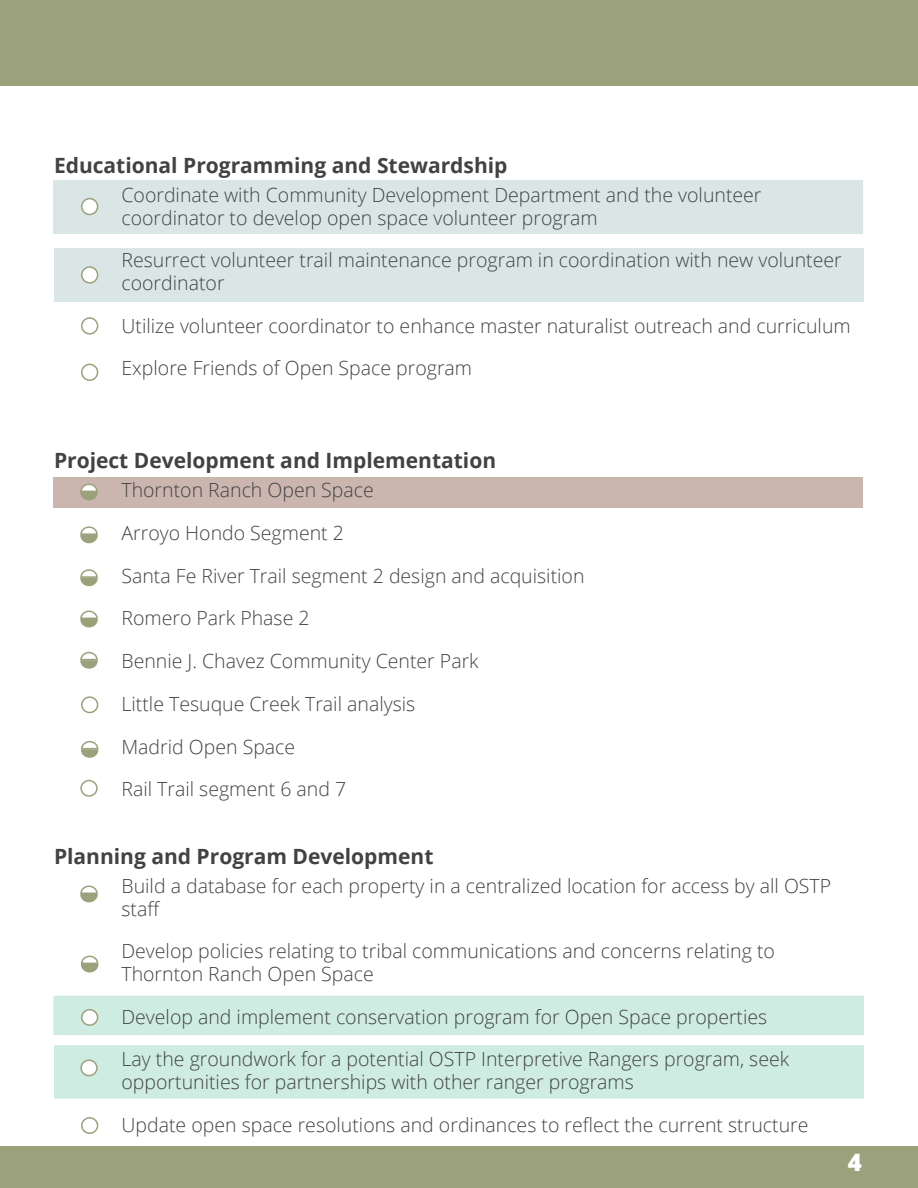
<style>
.page{position:relative;width:918px;height:1188px;background:#fff}
.page>*{position:absolute;margin:0;border:0;box-sizing:border-box;transform-origin:0 0}
.Page_Numbers{font:800 24px "Open Sans";color:#fff}
.t1{font:700 21px "Open Sans";color:#414243}
.t2{font:300 19.5px/22.5px "Open Sans";color:#414243}
</style>
<div class="page">
<div style="left:54px;top:248px;width:810px;height:54px;background:#dae6e6"></div>
<div style="left:53px;top:996px;width:811px;height:39px;background:#ceece1"></div>
<div style="left:54px;top:1045px;width:810px;height:54px;background:#ceece1"></div>
<div style="left:53px;top:477px;width:810px;height:30px;background:#cbb6af"></div>
<div style="left:53px;top:180px;width:810px;height:53px;background:#dae6e6"></div>
<div style="left:0;top:0;width:918px;height:86px;background:#9ba17b"></div>
<div style="left:0;top:1147px;width:918px;height:41px;background:#9ba17b"></div>
<svg style="left:80px;top:483px;width:18px;height:18px"></svg>
<svg style="left:80px;top:526px;width:18px;height:18px"></svg>
<svg style="left:80px;top:569px;width:18px;height:18px"></svg>
<svg style="left:80px;top:610px;width:18px;height:18px"></svg>
<svg style="left:80px;top:651px;width:18px;height:18px"></svg>
<svg style="left:80px;top:885px;width:18px;height:18px"></svg>
<svg style="left:81px;top:955px;width:18px;height:18px"></svg>
<svg style="left:81px;top:741px;width:18px;height:17px"></svg>
<div style="left:81px;top:696px;width:17px;height:17px;border:2px solid #9ba17b;border-radius:50%"></div>
<div style="left:82px;top:1010px;width:16px;height:15px;background:#fff;border-radius:50%"></div>
<div style="left:81px;top:1009px;width:17px;height:17px;border:2px solid #9ba17b;border-radius:50%"></div>
<div style="left:81px;top:1060px;width:16px;height:16px;background:#fff;border-radius:50%"></div>
<div style="left:80px;top:1059px;width:18px;height:17px;border:2px solid #9ba17b;border-radius:50%"></div>
<div style="left:81px;top:1117px;width:17px;height:17px;border:2px solid #9ba17b;border-radius:50%"></div>
<div style="left:81px;top:317px;width:17px;height:18px;border:2px solid #9ba17b;border-radius:50%"></div>
<div style="left:82px;top:267px;width:16px;height:16px;background:#fff;border-radius:50%"></div>
<div style="left:81px;top:266px;width:17px;height:18px;border:2px solid #9ba17b;border-radius:50%"></div>
<div style="left:82px;top:199px;width:16px;height:15px;background:#fff;border-radius:50%"></div>
<div style="left:81px;top:198px;width:17px;height:17px;border:2px solid #9ba17b;border-radius:50%"></div>
<div style="left:81px;top:364px;width:17px;height:17px;border:2px solid #9ba17b;border-radius:50%"></div>
<div style="left:80px;top:780px;width:18px;height:17px;border:2px solid #9ba17b;border-radius:50%"></div>
<p class="t1" style="left:54px;top:150px;width:455px">Educational Programming and Stewardship</p>
<p class="t2" style="left:122px;top:183px;width:642px">Coordinate with Community Development Department and the volunteer coordinator to develop open space volunteer program</p>
<p class="t2" style="left:122px;top:249px;width:722px">Resurrect volunteer trail maintenance program in coordination with new volunteer coordinator</p>
<p class="t2" style="left:122px;top:314px;width:731px">Utilize volunteer coordinator to enhance master naturalist outreach and curriculum</p>
<p class="t2" style="left:122px;top:357px;width:352px">Explore Friends of Open Space program</p>
<p class="t1" style="left:54px;top:445px;width:444px">Project Development and Implementation</p>
<p class="t2" style="left:122px;top:478px;width:254px">Thornton Ranch Open Space</p>
<p class="t2" style="left:122px;top:521px;width:224px">Arroyo Hondo Segment 2</p>
<p class="t2" style="left:122px;top:564px;width:465px">Santa Fe River Trail segment 2 design and acquisition</p>
<p class="t2" style="left:122px;top:607px;width:190px">Romero Park Phase 2</p>
<p class="t2" style="left:122px;top:649px;width:359px">Bennie J. Chavez Community Center Park</p>
<p class="t2" style="left:122px;top:692px;width:295px">Little Tesuque Creek Trail analysis</p>
<p class="t2" style="left:122px;top:735px;width:175px">Madrid Open Space</p>
<p class="t2" style="left:122px;top:778px;width:226px">Rail Trail segment 6 and 7</p>
<p class="t1" style="left:54px;top:841px;width:381px">Planning and Program Development</p>
<p class="t2" style="left:122px;top:874px;width:711px">Build a database for each property in a centralized location for access by all OSTP staff</p>
<p class="t2" style="left:122px;top:940px;width:655px">Develop policies relating to tribal communications and concerns relating to<br>Thornton Ranch Open Space</p>
<p class="t2" style="left:122px;top:1005px;width:647px">Develop and implement conservation program for Open Space properties</p>
<p class="t2" style="left:122px;top:1048px;width:669px">Lay the groundwork for a potential OSTP Interpretive Rangers program, seek opportunities for partnerships with other ranger programs</p>
<p class="t2" style="left:122px;top:1113px;width:689px">Update open space resolutions and ordinances to reflect the current structure</p>
<p class="Page_Numbers" style="left:848px;top:1144px;width:16px">4</p>
</div>
